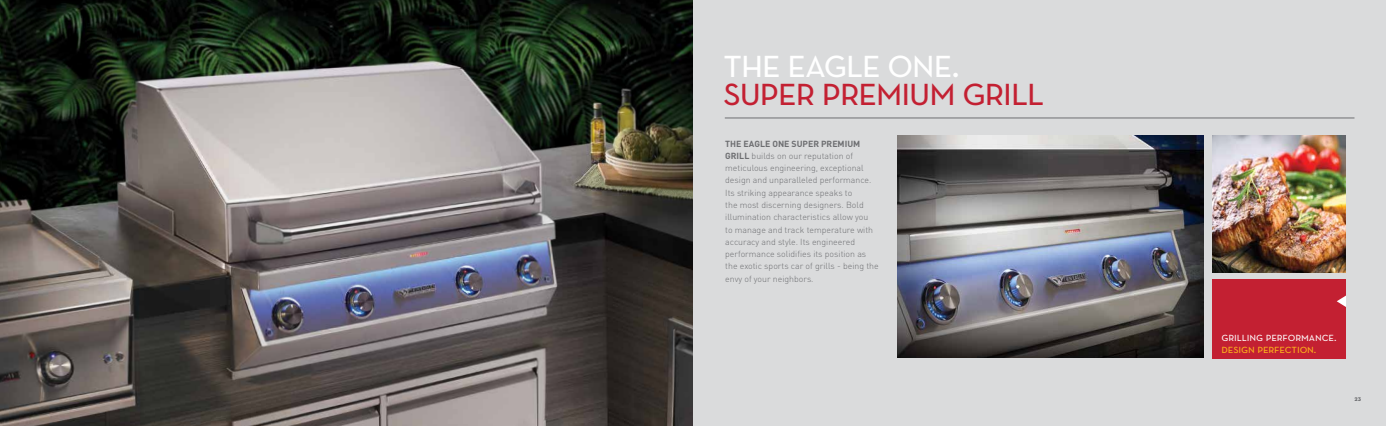
<style>
.page{position:relative;width:1386px;height:426px;background:#fff}
.page>*{position:absolute;margin:0;border:0;box-sizing:border-box;transform-origin:0 0}
.t1{font:42px "Neutra Text Book SC";letter-spacing:-.04em;color:#c32032}
.t2{font:42px "Neutra Text Book SC";letter-spacing:-.04em;color:#fff}
.t3{font:12.25px "Neutra Text Book SC";letter-spacing:-.01em;color:#fff}
.t4{font:12.25px "Neutra Text Book SC";letter-spacing:-.01em;color:#fdb71a}
.t5{font:300 8.75px/12.2px "DIN";color:#6d6e71}
.t6{font:7px "Neutra Text Bold SC";color:#6d6e71}
.s1{font-weight:700}
</style>
<div class="page">
<div style="left:693px;top:0;width:693px;height:425px;background:#dadbdc"></div>
<img style="left:898px;top:135px;width:305px;height:222px">
<img style="left:1212px;top:135px;width:134px;height:137px">
<div style="left:1212px;top:278px;width:134px;height:80px;background:#c32032"></div>
<svg style="left:1337px;top:295px;width:9px;height:12px"></svg>
<img style="left:0;top:0;width:693px;height:425px">
<hr style="left:725px;top:118px;width:629px;height:1px;background:#6d6e71">
<h1 class="t2" style="left:723px;top:37px;width:238px">the eagle one.</h1>
<h1 class="t1" style="left:723px;top:65px;width:323px">super premium grill</h1>
<p class="t5" style="left:725px;top:137px;width:155px"><span class="s1">THE EAGLE ONE SUPER PREMIUM GRILL</span> builds on our reputation of meticulous engineering, exceptional design and unparalleled performance.<br>Its striking appearance speaks to<br>the most discerning designers. Bold illumination characteristics allow you<br>to manage and track temperature with accuracy and style. Its engineered performance solidifies its position as the exotic sports car of grills - being the envy of your neighbors.</p>
<h2 class="t3" style="left:1222px;top:329px;width:117px">grilling performance.</h2>
<h2 class="t4" style="left:1222px;top:340px;width:96px">design perfection.</h2>
<p class="t6" style="left:1355px;top:393px;width:8px">23</p>
</div>
